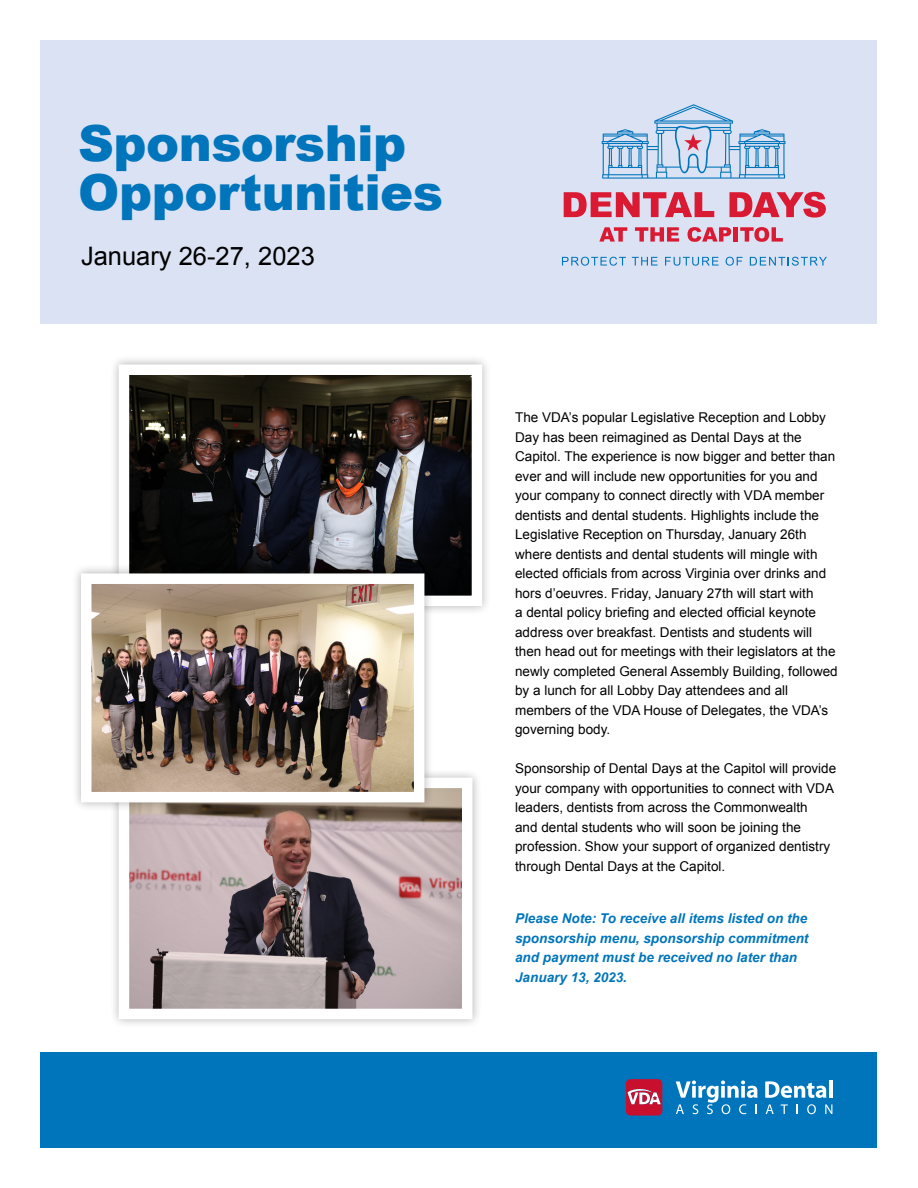
<style>
.page{position:relative;width:918px;height:1188px;background:#fff}
.page>*{position:absolute;margin:0;border:0;box-sizing:border-box;transform-origin:0 0}
.t1{font:900 49.65px/49.7px "Arial";letter-spacing:-.01em;color:#0075bc}
.t2{font:25.5px "Arial";color:#000}
.t3{font:13.5px/19.5px "Arial";color:#000}
.t4{font:italic 700 13.5px/19.5px "Arial";color:#0075bc}
</style>
<div class="page">
<div style="left:40px;top:1052px;width:838px;height:96px;background:#0075bc"></div>
<div style="left:40px;top:40px;width:838px;height:284px;background:#dbe2f3"></div>
<svg style="left:626px;top:1079px;width:36px;height:37px"></svg>
<svg style="left:765px;top:1081px;width:61px;height:17px"></svg>
<hr style="left:829px;top:1081px;width:3px;height:17px;background:#fff">
<svg style="left:676px;top:1080px;width:82px;height:34px"></svg>
<svg style="left:766px;top:1104px;width:8px;height:10px"></svg>
<svg style="left:781px;top:1104px;width:7px;height:10px"></svg>
<svg style="left:807px;top:1104px;width:9px;height:10px"></svg>
<svg style="left:825px;top:1104px;width:7px;height:10px"></svg>
<div style="left:109px;top:355px;width:383px;height:261px;background:#000;opacity:.3"></div>
<img style="left:130px;top:375px;width:341px;height:220px">
<div style="left:109px;top:768px;width:373px;height:261px;background:#000;opacity:.3"></div>
<img style="left:130px;top:789px;width:331px;height:219px">
<div style="left:72px;top:564px;width:362px;height:248px;background:#000;opacity:.3"></div>
<img style="left:92px;top:584px;width:321px;height:207px">
<svg style="left:564px;top:192px;width:150px;height:25px"></svg>
<svg style="left:729px;top:192px;width:97px;height:26px"></svg>
<svg style="left:599px;top:227px;width:28px;height:15px"></svg>
<svg style="left:635px;top:227px;width:44px;height:15px"></svg>
<svg style="left:688px;top:227px;width:43px;height:15px"></svg>
<hr style="left:734px;top:227px;width:4px;height:15px;background:#da1a32">
<svg style="left:740px;top:227px;width:43px;height:15px"></svg>
<svg style="left:602px;top:104px;width:184px;height:75px"></svg>
<svg style="left:562px;top:257px;width:64px;height:9px"></svg>
<svg style="left:632px;top:257px;width:26px;height:9px"></svg>
<svg style="left:665px;top:257px;width:54px;height:9px"></svg>
<svg style="left:726px;top:257px;width:17px;height:9px"></svg>
<svg style="left:750px;top:257px;width:77px;height:9px"></svg>
<h1 class="t1" style="left:78px;top:119px;width:366px">Sponsorship<br>Opportunities</h1>
<h2 class="t2" style="left:81px;top:239px;width:235px">January 26-27, 2023</h2>
<p class="t3" style="left:515px;top:408px;width:324px">The VDA’s popular Legislative Reception and Lobby Day has been reimagined as Dental Days at the Capitol. The experience is now bigger and better than ever and will include new opportunities for you and your company to connect directly with VDA member dentists and dental students. Highlights include the Legislative Reception on Thursday, January 26th where dentists and dental students will mingle with elected officials from across Virginia over drinks and hors d’oeuvres. Friday, January 27th will start with<br>a dental policy briefing and elected official keynote address over breakfast. Dentists and students will then head out for meetings with their legislators at the newly completed General Assembly Building, followed by a lunch for all Lobby Day attendees and all members of the VDA House of Delegates, the VDA’s governing body.</p>
<p class="t3" style="left:515px;top:759px;width:323px">Sponsorship of Dental Days at the Capitol will provide your company with opportunities to connect with VDA leaders, dentists from across the Commonwealth<br>and dental students who will soon be joining the profession. Show your support of organized dentistry through Dental Days at the Capitol.</p>
<p class="t4" style="left:515px;top:909px;width:295px">Please Note: To receive all items listed on the sponsorship menu, sponsorship commitment and payment must be received no later than January 13, 2023.</p>
</div>
